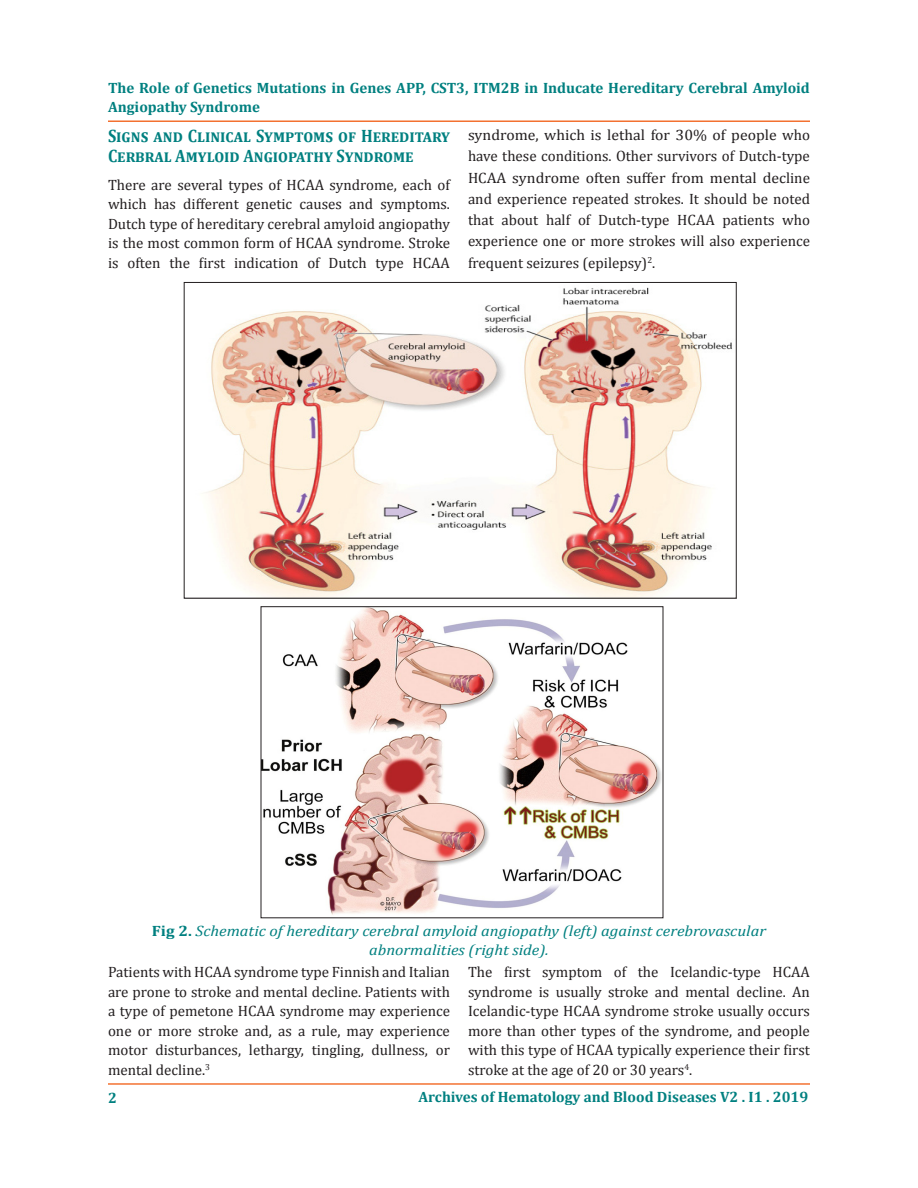
<style>
.page{position:relative;width:918px;height:1188px;background:#fff}
.page>*{position:absolute;margin:0;border:0;box-sizing:border-box;transform-origin:0 0}
.t1{font:700 18px/19.5px "Cambria";color:#008080;scale:.9 1}
.t2{font:15px/19.5px "Cambria";color:#231f20;text-align:justify}
.t3{font:15px/21.3px "Cambria";color:#231f20;text-align:justify;scale:1.05 1}
.t4{font:700 15px/19.5px "Cambria";color:#008080}
.t5{font:italic 15px/19.5px "Cambria";color:#008080;text-align:center;scale:1.1 1}
.s1{font-weight:700;font-style:normal}
</style>
<div class="page">
<hr style="left:108px;top:1083px;width:702px;height:2px;background:#f37232">
<hr style="left:108px;top:120px;width:702px;height:2px;background:#f37131">
<img style="left:263px;top:609px;width:398px;height:306px">
<img style="left:205px;top:287px;width:527px;height:309px">
<p class="t4" style="left:108px;top:77px;width:703px">The Role of Genetics Mutations in Genes APP, CST3, ITM2B in Inducate Hereditary Cerebral Amyloid<br>Angiopathy Syndrome</p>
<p class="t1" style="left:108px;top:126px;width:381px">Signs and Clinical Symptoms of Hereditary<br>Cerbral Amyloid Angiopathy Syndrome</p>
<p class="t2" style="left:108px;top:175px;width:344px">There are several types of HCAA syndrome, each of which has different genetic causes and symptoms.<br>Dutch type of hereditary cerebral amyloid angiopathy is the most common form of HCAA syndrome. Stroke is often the first indication of Dutch type HCAA</p>
<p class="t3" style="left:468px;top:124px;width:327px">syndrome, which is lethal for 30% of people who have these conditions. Other survivors of Dutch-type HCAA syndrome often suffer from mental decline and experience repeated strokes. It should be noted that about half of Dutch-type HCAA patients who experience one or more strokes will also experience frequent seizures (epilepsy)<sup>2</sup>.</p>
<p class="t5" style="left:152px;top:920px;width:560px"><span class="s1">Fig 2.</span> Schematic of hereditary cerebral amyloid angiopathy (left) against cerebrovascular abnormalities (right side).</p>
<p class="t2" style="left:108px;top:962px;width:344px">Patients with HCAA syndrome type Finnish and Italian are prone to stroke and mental decline. Patients with a type of pemetone HCAA syndrome may experience one or more stroke and, as a rule, may experience motor disturbances, lethargy, tingling, dullness, or mental decline.<sup>3</sup></p>
<p class="t2" style="left:468px;top:962px;width:343px">The first symptom of the Icelandic-type HCAA syndrome is usually stroke and mental decline. An Icelandic-type HCAA syndrome stroke usually occurs more than other types of the syndrome, and people with this type of HCAA typically experience their first stroke at the age of 20 or 30 years<sup>4</sup>.</p>
<p class="t4" style="left:108px;top:1088px;width:10px">2</p>
<p class="t4" style="left:419px;top:1087px;width:391px">Archives of Hematology and Blood Diseases V2 . I1 . 2019</p>
</div>
